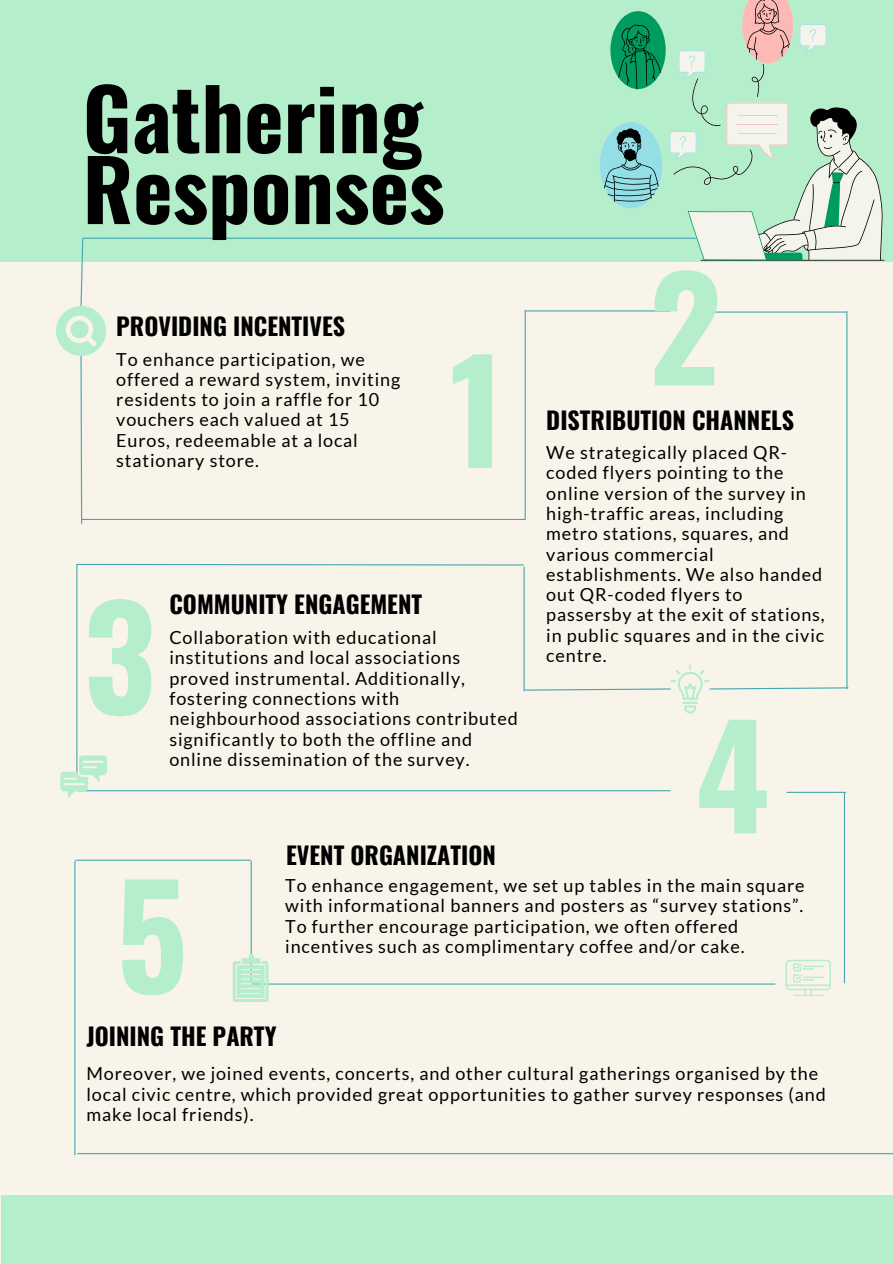
<style>
.page{position:relative;width:893px;height:1264px;background:#fff}
.page>*{position:absolute;margin:0;border:0;box-sizing:border-box;transform-origin:0 0}
.t1{font:700 140.1px "Oswald";color:#b5eecb}
.t2{font:700 84px/70.8px "Oswald";color:#000}
.t3{font:700 24px "Oswald";color:#000}
.t4{font:18px/20.2px "Lato";letter-spacing:.045em;color:#000}
</style>
<div class="page">
<div style="left:0;top:0;width:892px;height:1263px;background:#f8f4ea"></div>
<div style="left:0;top:0;width:892px;height:262px;background:#b5eecb"></div>
<hr style="left:82px;top:238px;width:671px;height:1px;background:#45a6b0">
<hr style="left:81px;top:519px;width:444px;height:1px;background:#45a6b0">
<hr style="left:524px;top:310px;width:1px;height:209px;background:#45a6b0">
<hr style="left:524px;top:310px;width:146px;height:1px;background:#45a6b0">
<hr style="left:715px;top:311px;width:131px;height:1px;background:#45a6b0">
<hr style="left:846px;top:311px;width:1px;height:378px;background:#45a6b0">
<hr style="left:523px;top:566px;width:1px;height:125px;background:#45a6b0">
<svg style="left:76px;top:563px;width:448px;height:3px"></svg>
<hr style="left:682px;top:701px;width:16px;height:3px;background:#b5eecb">
<svg style="left:684px;top:705px;width:12px;height:8px"></svg>
<svg style="left:523px;top:664px;width:326px;height:35px"></svg>
<svg style="left:56px;top:238px;width:50px;height:286px"></svg>
<hr style="left:76px;top:564px;width:1px;height:212px;background:#45a6b0">
<hr style="left:77px;top:790px;width:593px;height:1px;background:#45a6b0">
<hr style="left:786px;top:791px;width:60px;height:2px;background:#45a6b0">
<hr style="left:843px;top:793px;width:2px;height:190px;background:#45a6b0">
<hr style="left:252px;top:983px;width:523px;height:1px;background:#45a6b0">
<hr style="left:250px;top:860px;width:2px;height:122px;background:#45a6b0">
<hr style="left:75px;top:859px;width:175px;height:1px;background:#45a6b0">
<hr style="left:74px;top:860px;width:1px;height:295px;background:#45a6b0">
<hr style="left:77px;top:1153px;width:815px;height:1px;background:#45a6b0">
<svg style="left:785px;top:959px;width:45px;height:36px"></svg>
<svg style="left:233px;top:954px;width:35px;height:47px"></svg>
<svg style="left:60px;top:755px;width:47px;height:43px"></svg>
<div style="left:1px;top:1194px;width:891px;height:69px;background:#b5eecb"></div>
<svg style="left:669px;top:107px;width:215px;height:153px"></svg>
<div style="left:599px;top:122px;width:63px;height:86px;background:#94dfe6;border-radius:50%"></div>
<svg style="left:603px;top:0;width:236px;height:202px"></svg>
<p class="t2" style="left:83px;top:80px;width:363px">Gathering<br>Responses</p>
<h1 class="t3" style="left:116px;top:307px;width:230px">PROVIDING INCENTIVES</h1>
<p class="t4" style="left:116px;top:348px;width:285px">To enhance participation, we offered a reward system, inviting residents to join a raffle for 10 vouchers each valued at 15<br>Euros, redeemable at a local stationary store.</p>
<p class="t1" style="left:449px;top:301px;width:56px">1</p>
<p class="t1" style="left:84px;top:547px;width:74px">3</p>
<h2 class="t3" style="left:169px;top:585px;width:254px">COMMUNITY ENGAGEMENT</h2>
<p class="t4" style="left:169px;top:627px;width:350px">Collaboration with educational institutions and local associations proved instrumental. Additionally, fostering connections with neighbourhood associations contributed significantly to both the offline and online dissemination of the survey.</p>
<p class="t3" style="left:286px;top:836px;width:211px">EVENT ORGANIZATION</p>
<p class="t1" style="left:649px;top:218px;width:74px">2</p>
<p class="t3" style="left:546px;top:401px;width:249px">DISTRIBUTION CHANNELS</p>
<h2 class="t4" style="left:546px;top:442px;width:280px">We strategically placed QR&shy;coded flyers pointing to the online version of the survey in high-traffic areas, including metro stations, squares, and various commercial establishments. We also handed out QR-coded flyers to passersby at the exit of stations, in public squares and in the civic centre.</h2>
<p class="t1" style="left:695px;top:666px;width:75px">4</p>
<p class="t1" style="left:116px;top:825px;width:73px">5</p>
<h2 class="t4" style="left:285px;top:875px;width:521px">To enhance engagement, we set up tables in the main square with informational banners and posters as “survey stations”.<br>To further encourage participation, we often offered incentives such as complimentary coffee and/or cake.</h2>
<h2 class="t3" style="left:86px;top:1016px;width:191px">JOINING THE PARTY</h2>
<p class="t4" style="left:86px;top:1063px;width:740px">Moreover, we joined events, concerts, and other cultural gatherings organised by the local civic centre, which provided great opportunities to gather survey responses (and make local friends).</p>
</div>
